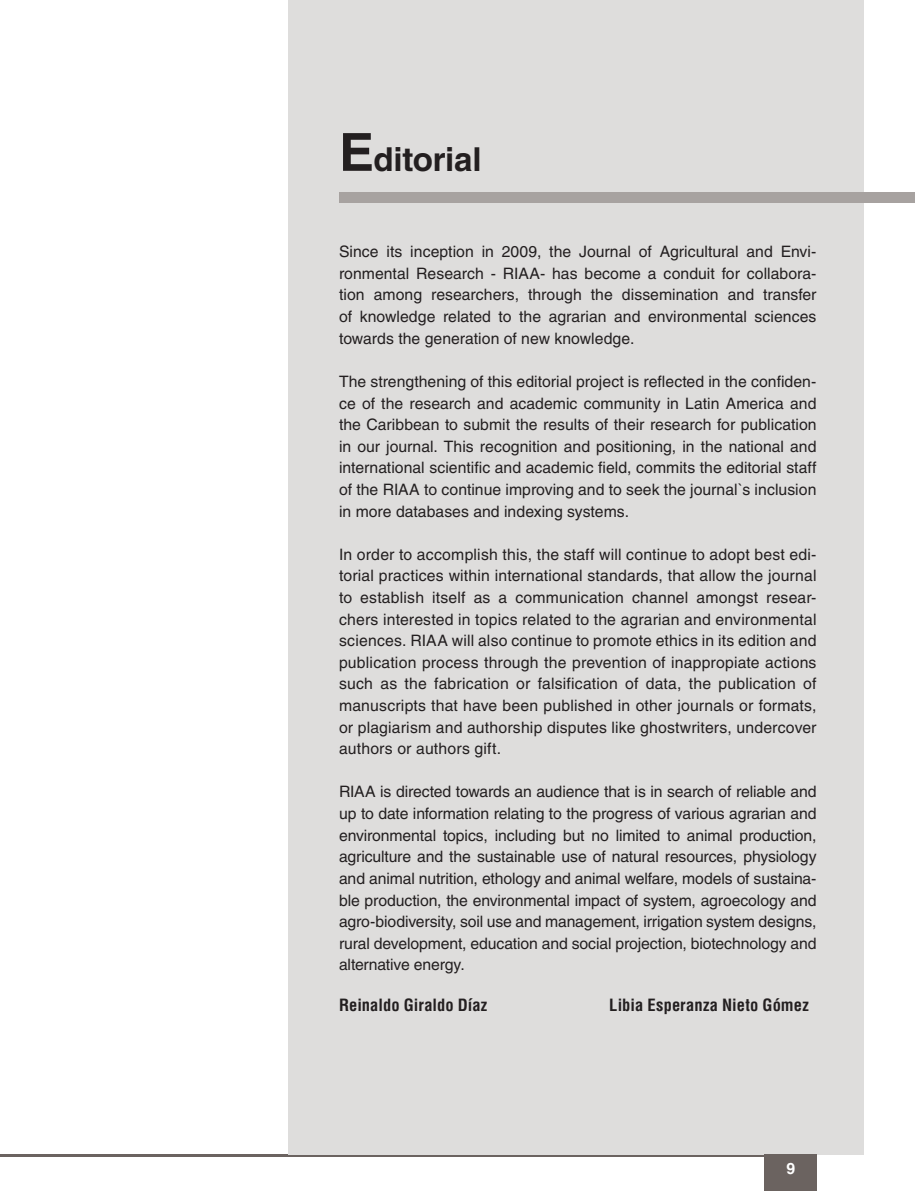
<style>
.page{position:relative;width:915px;height:1191px;background:#fff}
.page>*{position:absolute;margin:0;border:0;box-sizing:border-box;transform-origin:0 0}
.Titulo_I{font:700 33px "Helvetica LT Std";letter-spacing:-.01em;color:#231f20}
.legal_nomnbre{font:700 condensed 16.5px "Helvetica LT Std";color:#231f20}
.Texto_corrido{font:15.75px/21.6px "Helvetica LT Std";color:#231f20;text-align:justify}
.t1{font:700 15.75px "Helvetica LT Std";color:#fff}
.s1{font-size:52.5px}
</style>
<div class="page">
<hr style="left:0;top:1154px;width:814px;height:2px;background:#6b6360">
<div style="left:288px;top:0;width:575px;height:1154px;background:#dedddc"></div>
<div style="left:339px;top:192px;width:575px;height:11px;background:#a7a2a0"></div>
<div style="left:764px;top:1154px;width:52px;height:37px;background:#6b6360"></div>
<p class="Titulo_I" style="left:339px;top:139px;width:144px"><span class="s1">E</span>ditorial</p>
<p class="Texto_corrido" style="left:339px;top:241px;width:479px">Since its inception in 2009, the Journal of Agricultural and Envi&shy;ronmental Research - RIAA- has become a conduit for collabora&shy;tion among researchers, through the dissemination and transfer of knowledge related to the agrarian and environmental sciences towards the generation of new knowledge.</p>
<p class="Texto_corrido" style="left:339px;top:370px;width:479px">The strengthening of this editorial project is reflected in the confiden&shy;ce of the research and academic community in Latin America and the Caribbean to submit the results of their research for publication in our journal. This recognition and positioning, in the national and international scientific and academic field, commits the editorial staff of the RIAA to continue improving and to seek the journal`s inclusion in more databases and indexing systems.</p>
<p class="Texto_corrido" style="left:339px;top:543px;width:479px">In order to accomplish this, the staff will continue to adopt best edi&shy;torial practices within international standards, that allow the journal to establish itself as a communication channel amongst resear&shy;chers interested in topics related to the agrarian and environmental sciences. RIAA will also continue to promote ethics in its edition and publication process through the prevention of inappropiate actions such as the fabrication or falsification of data, the publication of manuscripts that have been published in other journals or formats, or plagiarism and authorship disputes like ghostwriters, undercover authors or authors gift.</p>
<p class="Texto_corrido" style="left:339px;top:781px;width:479px">RIAA is directed towards an audience that is in search of reliable and up to date information relating to the progress of various agrarian and environmental topics, including but no limited to animal production, agriculture and the sustainable use of natural resources, physiology and animal nutrition, ethology and animal welfare, models of sustaina&shy;ble production, the environmental impact of system, agroecology and agro-biodiversity, soil use and management, irrigation system designs, rural development, education and social projection, biotechnology and alternative energy.</p>
<p class="legal_nomnbre" style="left:339px;top:995px;width:150px">Reinaldo Giraldo Díaz</p>
<p class="legal_nomnbre" style="left:609px;top:995px;width:201px">Libia Esperanza Nieto Gómez</p>
<p class="t1" style="left:786px;top:1158px;width:10px">9</p>
</div>
